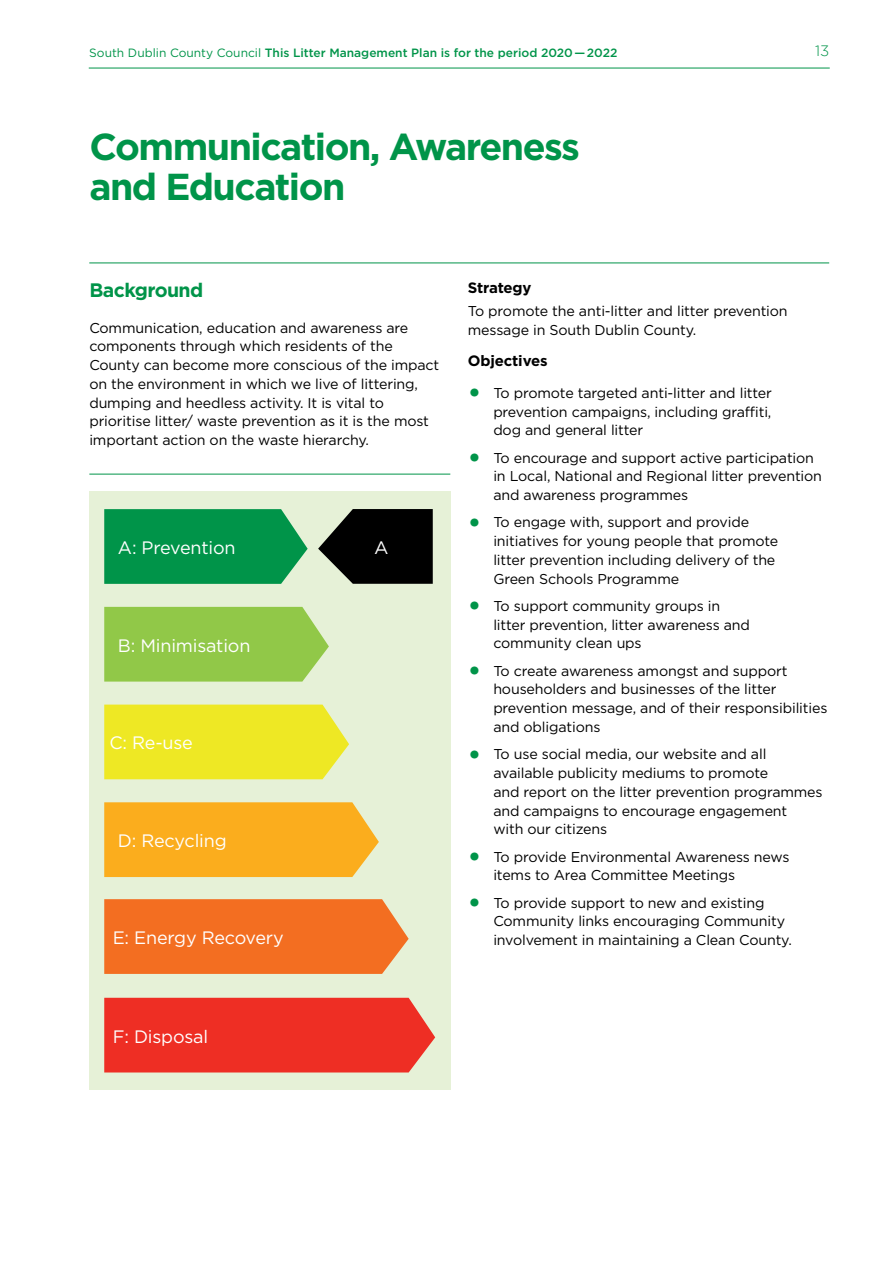
<style>
.page{position:relative;width:893px;height:1263px;background:#fff}
.page>*{position:absolute;margin:0;border:0;box-sizing:border-box;transform-origin:0 0}
.t1{font:700 37.5px/40.5px "Gotham";letter-spacing:-.04em;color:#009449}
.t2{font:700 19.5px "Gotham";letter-spacing:-.03em;color:#009449}
.t3{font:18px "Gotham";letter-spacing:-.01em;color:#fff}
.t4{font:700 15px "Gotham";letter-spacing:-.01em;color:#000}
.t5{font:300 15px "Gotham";color:#009449}
.t6{font:14.25px/18.8px "Gotham";letter-spacing:-.01em;color:#000}
.t7{font:500 12px "Gotham";color:#009449}
.s1{font-weight:400}
.s2{font-weight:700;font-size:27px;color:#009449}
</style>
<div class="page">
<hr style="left:89px;top:263px;width:740px;height:1px;background:#009449">
<div style="left:89px;top:491px;width:362px;height:599px;background:#e6f1d7"></div>
<div style="left:104px;top:998px;width:331px;height:74px;background:#ee2e24"></div>
<svg style="left:104px;top:899px;width:305px;height:75px;background:#f27329"></svg>
<svg style="left:104px;top:802px;width:275px;height:75px;background:#f9b026"></svg>
<svg style="left:104px;top:704px;width:245px;height:75px;background:#ede82f"></svg>
<svg style="left:104px;top:607px;width:225px;height:75px;background:#96ca51"></svg>
<svg style="left:104px;top:509px;width:204px;height:75px;background:#0f9a52"></svg>
<hr style="left:89px;top:474px;width:361px;height:1px;background:#009449">
<hr style="left:89px;top:68px;width:741px;height:1px;background:#009449">
<svg style="left:318px;top:509px;width:115px;height:75px;background:#242621"></svg>
<p class="t7" style="left:89px;top:46px;width:530px"><span class="s1">South Dublin County Council</span> This Litter Management Plan is for the period 2020 — 2022</p>
<p class="t5" style="left:815px;top:42px;width:16px">13</p>
<h1 class="t1" style="left:89px;top:125px;width:492px">Communication, Awareness and Education</h1>
<h2 class="t2" style="left:89px;top:279px;width:115px">Background</h2>
<p class="t6" style="left:89px;top:318px;width:351px">Communication, education and awareness are components through which residents of the County can become more conscious of the impact on the environment in which we live of littering, dumping and heedless activity. It is vital to prioritise litter/ waste prevention as it is the most important action on the waste hierarchy.</p>
<p class="t3" style="left:118px;top:538px;width:119px">A: Prevention</p>
<p class="t3" style="left:118px;top:635px;width:134px">B: Minimisation</p>
<p class="t3" style="left:109px;top:733px;width:85px">C: Re-use</p>
<p class="t3" style="left:118px;top:831px;width:110px">D: Recycling</p>
<p class="t3" style="left:113px;top:928px;width:172px">E: Energy Recovery</p>
<p class="t4" style="left:468px;top:279px;width:65px">Strategy</p>
<p class="t6" style="left:468px;top:301px;width:321px">To promote the anti-litter and litter prevention message in South Dublin County.</p>
<p class="t4" style="left:468px;top:352px;width:81px">Objectives</p>
<p class="t6" style="left:493px;top:383px;width:280px;text-align:justify;text-indent:-26px"><span class="s2">•</span> To promote targeted anti-litter and litter prevention campaigns, including graffiti, dog and general litter</p>
<p class="t6" style="left:493px;top:448px;width:330px;text-indent:-26px"><span class="s2">•</span> To encourage and support active participation in Local, National and Regional litter prevention and awareness programmes</p>
<p class="t6" style="left:493px;top:513px;width:286px;text-indent:-26px"><span class="s2">•</span> To engage with, support and provide initiatives for young people that promote litter prevention including delivery of the Green Schools Programme</p>
<p class="t6" style="left:493px;top:596px;width:258px;text-indent:-26px"><span class="s2">•</span> To support community groups in litter prevention, litter awareness and community clean ups</p>
<p class="t6" style="left:493px;top:661px;width:336px;text-indent:-26px"><span class="s2">•</span> To create awareness amongst and support householders and businesses of the litter prevention message, and of their responsibilities and obligations</p>
<p class="t6" style="left:493px;top:744px;width:331px;text-indent:-26px"><span class="s2">•</span> To use social media, our website and all available publicity mediums to promote<br>and report on the litter prevention programmes and campaigns to encourage engagement<br>with our citizens</p>
<p class="t6" style="left:493px;top:847px;width:298px;text-indent:-26px"><span class="s2">•</span> To provide Environmental Awareness news items to Area Committee Meetings</p>
<p class="t6" style="left:493px;top:893px;width:300px;text-indent:-26px"><span class="s2">•</span> To provide support to new and existing<br>Community links encouraging Community involvement in maintaining a Clean County.</p>
<p class="t3" style="left:113px;top:1026px;width:97px">F: Disposal</p>
</div>
